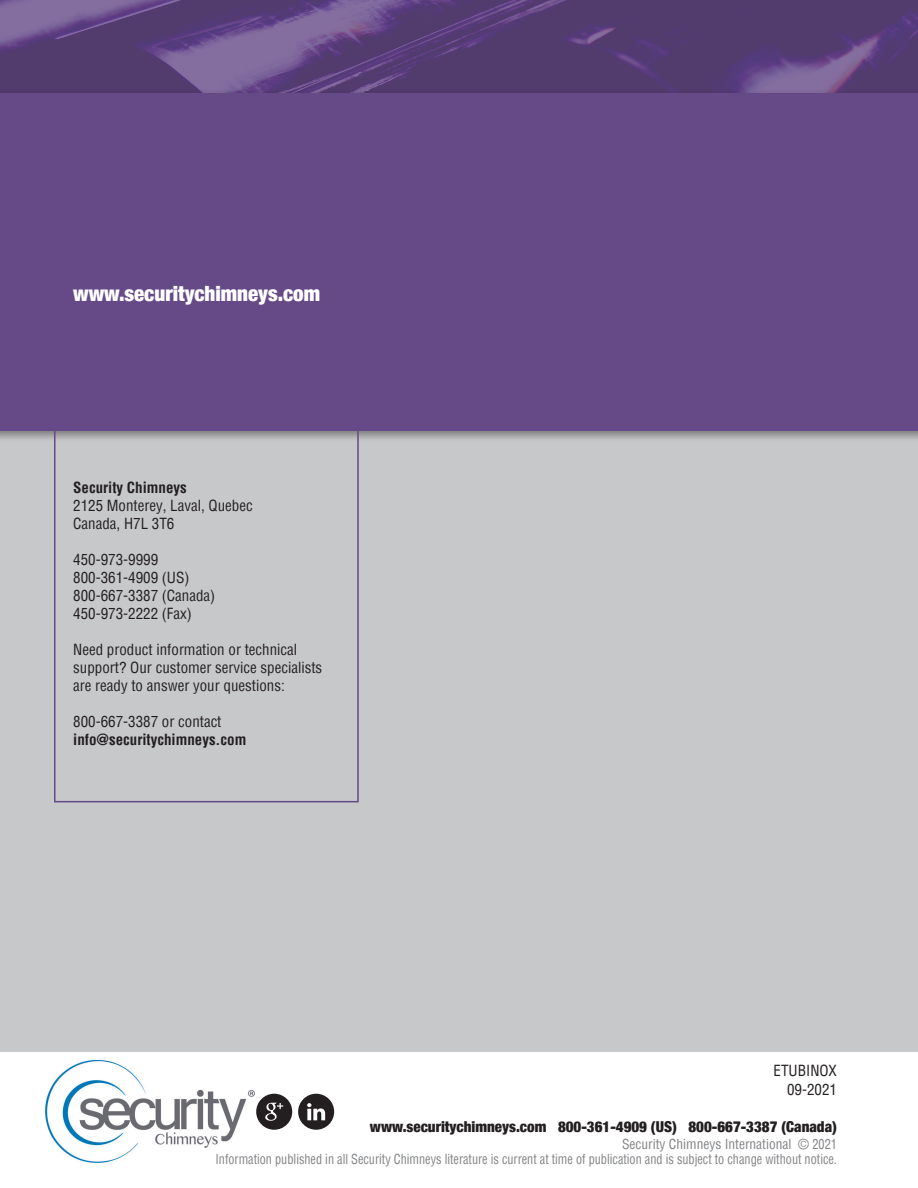
<style>
.page{position:relative;width:918px;height:1188px;background:#fff}
.page>*{position:absolute;margin:0;border:0;box-sizing:border-box;transform-origin:0 0}
.t1{font:900 condensed 21px "Helvetica Neue";color:#fff}
.t2{font:condensed 15px/18px "Helvetica";color:#231f20}
.t3{font:900 condensed 15px "Helvetica Neue";color:#231f20}
.t4{font:700 condensed 15px "Helvetica";color:#231f20}
.t5{font:condensed 13.5px/15px "Helvetica";color:#808285;text-align:right}
</style>
<div class="page">
<img style="left:45px;top:1061px;width:210px;height:101px">
<div style="left:0;top:104px;width:918px;height:947px;background:#c7c8ca"></div>
<svg style="left:0;top:0;width:918px;height:89px;background:#5c447a"></svg>
<div style="left:0;top:89px;width:918px;height:353px;background:#231f20;opacity:.46"></div>
<div style="left:0;top:93px;width:918px;height:338px;background:#664a88"></div>
<div style="left:54px;top:419px;width:305px;height:383px;border:2px solid #664a88"></div>
<svg style="left:298px;top:1094px;width:36px;height:36px"></svg>
<svg style="left:256px;top:1094px;width:36px;height:36px"></svg>
<h1 class="t1" style="left:73px;top:277px;width:248px">www.securitychimneys.com</h1>
<p class="t4" style="left:73px;top:478px;width:115px">Security Chimneys</p>
<p class="t2" style="left:73px;top:496px;width:181px">2125 Monterey, Laval, Quebec<br>Canada, H7L 3T6</p>
<p class="t2" style="left:73px;top:550px;width:144px">450-973-9999<br>800-361-4909 (US)<br>800-667-3387 (Canada)<br>450-973-2222 (Fax)</p>
<p class="t2" style="left:73px;top:640px;width:251px">Need product information or technical support? Our customer service specialists are ready to answer your questions:</p>
<p class="t2" style="left:73px;top:712px;width:150px">800-667-3387 or contact</p>
<p class="t4" style="left:73px;top:730px;width:175px">info@securitychimneys.com</p>
<p class="t2" style="left:774px;top:1061px;width:65px;line-height:18.5px;text-align:right">ETUBINOX<br>09-2021</p>
<p class="t3" style="left:370px;top:1114px;width:469px">www.securitychimneys.com 800-361-4909 (US) 800-667-3387 (Canada)</p>
<p class="t5" style="left:215px;top:1137px;width:623px">Security Chimneys International © 2021<br>Information published in all Security Chimneys literature is current at time of publication and is subject to change without notice.</p>
</div>
